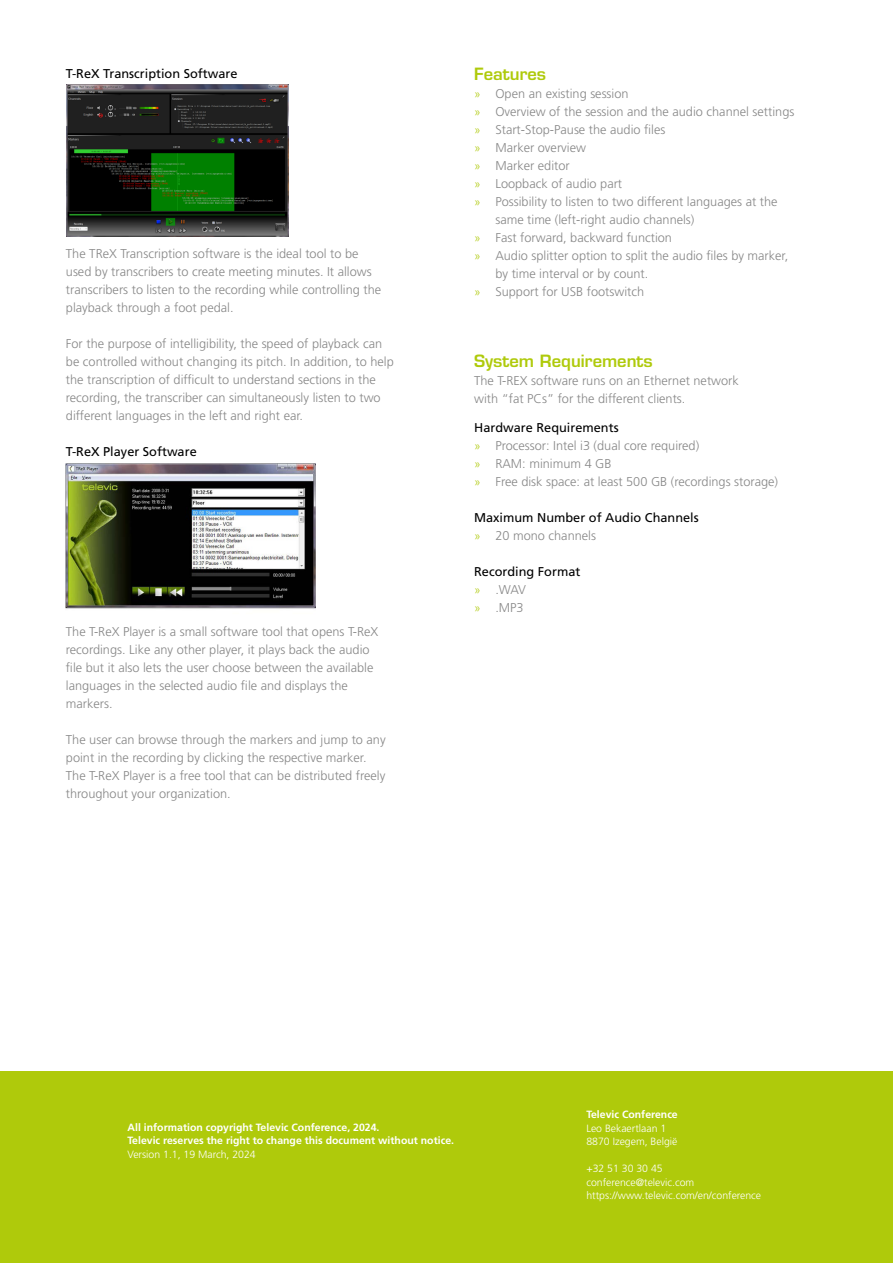
<style>
.page{position:relative;width:893px;height:1263px;background:#fff}
.page>*{position:absolute;margin:0;border:0;box-sizing:border-box;transform-origin:0 0}
.t1{font:600 16.5px "Eurostile LT Std";color:#afca0b}
.t2{font:300 12.75px/18px "Frutiger LT Std";color:#878787}
.t3{font:12.75px/18px "Frutiger LT Std";color:#000}
.t4{font:300 10.5px/13.5px "Frutiger LT Std";color:#fff}
.t5{font:700 10.5px/13.5px "Frutiger LT Std";color:#fff}
.s1{font-size:12px;color:#afca0b}
.s2{font-weight:400;color:#000}
.s3{font-weight:300;font-size:12px;color:#afca0b}
.s4{font-weight:300;color:#878787}
</style>
<div class="page">
<div style="left:0;top:1071px;width:893px;height:192px;background:#afca0b"></div>
<img style="left:66px;top:85px;width:223px;height:151px">
<img style="left:66px;top:463px;width:250px;height:146px">
<p class="t3" style="left:66px;top:64px;width:173px">T-ReX Transcription Software</p>
<p class="t2" style="left:66px;top:244px;width:317px">The TReX Transcription software is the ideal tool to be used by transcribers to create meeting minutes. It allows transcribers to listen to the recording while controlling the playback through a foot pedal.</p>
<p class="t2" style="left:66px;top:334px;width:329px">For the purpose of intelligibility, the speed of playback can be controlled without changing its pitch. In addition, to help the transcription of difficult to understand sections in the recording, the transcriber can simultaneously listen to two different languages in the left and right ear.</p>
<p class="t3" style="left:66px;top:442px;width:132px">T-ReX Player Software</p>
<p class="t2" style="left:66px;top:622px;width:314px">The T-ReX Player is a small software tool that opens T-ReX recordings. Like any other player, it plays back the audio file but it also lets the user choose between the available languages in the selected audio file and displays the markers.</p>
<p class="t2" style="left:66px;top:730px;width:321px">The user can browse through the markers and jump to any point in the recording by clicking the respective marker.<br>The T-ReX Player is a free tool that can be distributed freely throughout your organization.</p>
<p class="t1" style="left:474px;top:64px;width:74px">Features</p>
<p class="t2" style="left:474px;top:85px;width:156px"><span class="s1">»</span> Open an existing session</p>
<p class="t2" style="left:474px;top:103px;width:322px"><span class="s1">»</span> Overview of the session and the audio channel settings</p>
<p class="t2" style="left:474px;top:121px;width:193px"><span class="s1">»</span> Start-Stop-Pause the audio files</p>
<p class="t2" style="left:474px;top:139px;width:113px"><span class="s1">»</span> Marker overview</p>
<p class="t2" style="left:474px;top:157px;width:97px"><span class="s1">»</span> Marker editor</p>
<p class="t2" style="left:474px;top:175px;width:150px"><span class="s1">»</span> Loopback of audio part</p>
<p class="t2" style="left:474px;top:193px;width:305px"><span class="s1">»</span> Possibility to listen to two different languages at the</p>
<p class="t2" style="left:495px;top:211px;width:201px">same time (left-right audio channels)</p>
<p class="t2" style="left:474px;top:229px;width:199px"><span class="s1">»</span> Fast forward, backward function</p>
<p class="t2" style="left:474px;top:247px;width:316px"><span class="s1">»</span> Audio splitter option to split the audio files by marker,</p>
<p class="t2" style="left:495px;top:265px;width:154px">by time interval or by count.</p>
<p class="t2" style="left:474px;top:283px;width:172px"><span class="s1">»</span> Support for USB footswitch</p>
<p class="t1" style="left:474px;top:351px;width:180px">System Requirements</p>
<p class="t2" style="left:474px;top:372px;width:266px">The T-REX software runs on an Ethernet network with “fat PCs” for the different clients.</p>
<p class="t2" style="left:474px;top:419px;width:305px"><span class="s2">Hardware Requirements<br></span><span class="s1">»</span> Processor: Intel i3 (dual core required)<br><span class="s1">»</span> RAM: minimum 4 GB<br><span class="s1">»</span> Free disk space: at least 500 GB (recordings storage)</p>
<p class="t3" style="left:474px;top:509px;width:226px">Maximum Number of Audio Channels <span class="s3">»</span> <span class="s4">20 mono channels</span></p>
<p class="t3" style="left:474px;top:563px;width:108px">Recording Format <span class="s3">»</span> <span class="s4">.WAV<br></span><span class="s3">»</span> <span class="s4">.MP3</span></p>
<p class="t5" style="left:128px;top:1120px;width:328px">All information copyright Televic Conference, 2024.<br>Televic reserves the right to change this document without notice.</p>
<p class="t4" style="left:128px;top:1147px;width:130px">Version 1.1, 19 March, 2024</p>
<p class="t5" style="left:586px;top:1108px;width:93px">Televic Conference</p>
<p class="t4" style="left:586px;top:1121px;width:93px">Leo Bekaertlaan 1<br>8870 Izegem, België</p>
<p class="t4" style="left:586px;top:1162px;width:176px">+32 51 30 30 45 conference@televic.com https://www.televic.com/en/conference</p>
</div>
